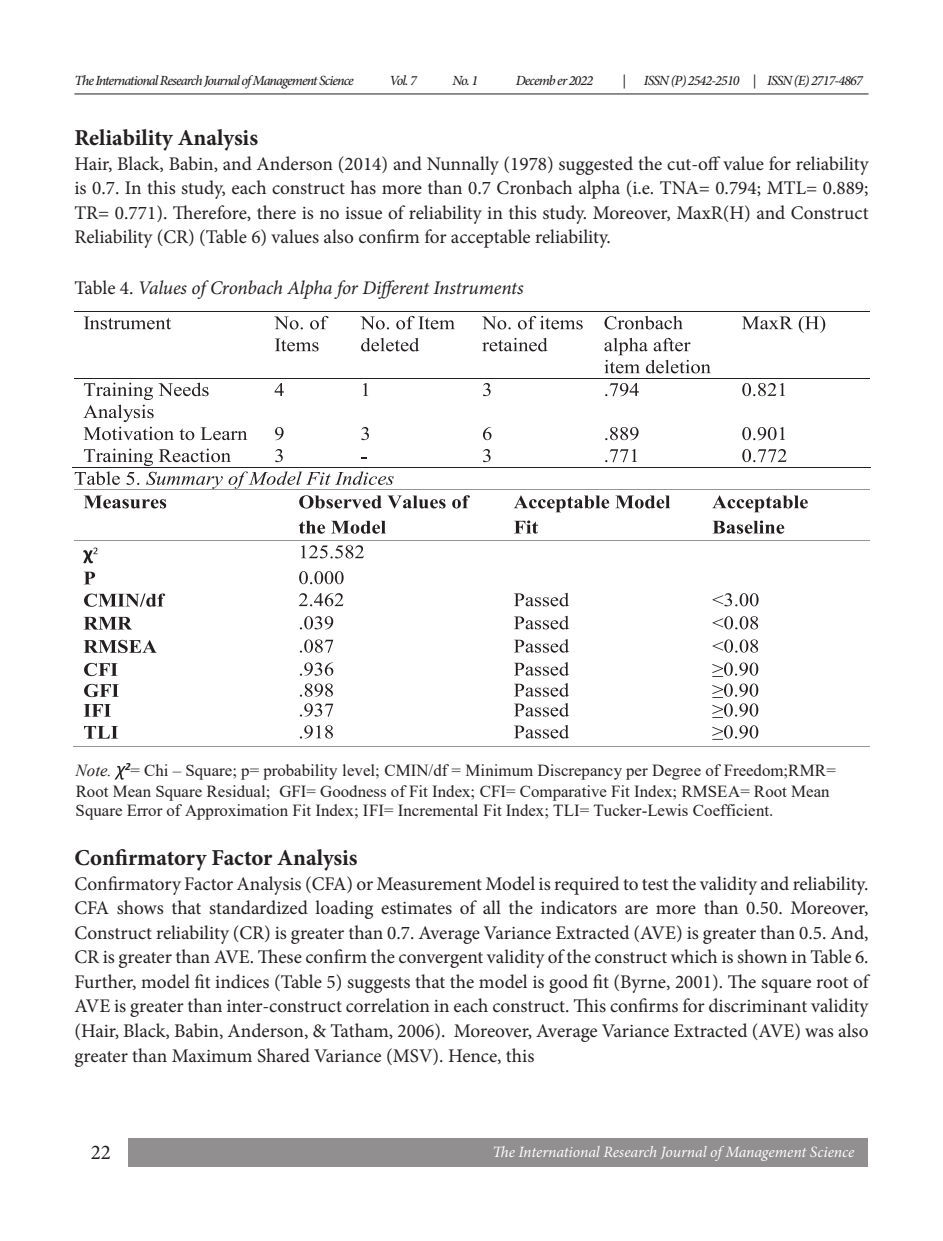
<style>
.page{position:relative;width:943px;height:1241px;background:#fff}
.page>*{position:absolute;margin:0;border:0;box-sizing:border-box;transform-origin:0 0}
.t1{font:700 22.75px "Minion Pro";color:#231f20}
.t2{font:21px "Minion Pro";color:#231f20}
.t3{font:19.25px/24.5px "Minion Pro";color:#231f20;text-align:justify}
.t4{font:italic 19.25px "Minion Pro";letter-spacing:-.01em;color:#231f20}
.t5{font:16.8px/21.2px "Times New Roman";color:#231f20}
.t6{font:italic 15.75px "Minion Pro";letter-spacing:-.005em;color:#fff}
.t7{font:italic 500 14px "Minion Pro";letter-spacing:-.065em;color:#231f20}
.s1{font-style:normal}
.s2{font-style:italic}
</style>
<div class="page">
<div style="left:75px;top:1138px;width:792px;height:28px;background:#918f8f"></div>
<div style="left:75px;top:1138px;width:52px;height:28px;background:#fff"></div>
<hr style="left:74px;top:93px;width:794px;height:1px;background:#231f20">
<svg style="left:115px;top:765px;width:11px;height:14px"></svg>
<svg style="left:84px;top:316px;width:87px;height:13px"></svg>
<svg style="left:274px;top:316px;width:29px;height:13px"></svg>
<svg style="left:310px;top:316px;width:18px;height:13px"></svg>
<svg style="left:275px;top:338px;width:43px;height:13px"></svg>
<svg style="left:360px;top:316px;width:29px;height:13px"></svg>
<svg style="left:396px;top:316px;width:59px;height:13px"></svg>
<svg style="left:361px;top:338px;width:58px;height:13px"></svg>
<svg style="left:482px;top:316px;width:28px;height:13px"></svg>
<svg style="left:518px;top:316px;width:64px;height:13px"></svg>
<svg style="left:482px;top:338px;width:65px;height:13px"></svg>
<svg style="left:604px;top:316px;width:78px;height:13px"></svg>
<svg style="left:604px;top:338px;width:106px;height:35px"></svg>
<svg style="left:742px;top:316px;width:83px;height:17px"></svg>
<hr style="left:74px;top:311px;width:191px;height:1px;background:#231f20">
<hr style="left:266px;top:311px;width:85px;height:1px;background:#231f20">
<hr style="left:352px;top:311px;width:121px;height:1px;background:#231f20">
<hr style="left:473px;top:311px;width:121px;height:1px;background:#231f20">
<hr style="left:595px;top:311px;width:137px;height:1px;background:#231f20">
<hr style="left:733px;top:311px;width:137px;height:1px;background:#231f20">
<svg style="left:274px;top:383px;width:10px;height:13px"></svg>
<svg style="left:363px;top:383px;width:5px;height:13px"></svg>
<svg style="left:483px;top:383px;width:7px;height:13px"></svg>
<svg style="left:605px;top:383px;width:33px;height:13px"></svg>
<svg style="left:742px;top:383px;width:43px;height:13px"></svg>
<hr style="left:74px;top:378px;width:191px;height:1px;background:#231f20">
<hr style="left:266px;top:378px;width:85px;height:1px;background:#231f20">
<hr style="left:352px;top:378px;width:121px;height:1px;background:#231f20">
<hr style="left:473px;top:378px;width:121px;height:1px;background:#231f20">
<hr style="left:595px;top:378px;width:137px;height:1px;background:#231f20">
<hr style="left:733px;top:378px;width:137px;height:1px;background:#231f20">
<svg style="left:83px;top:382px;width:164px;height:58px"></svg>
<svg style="left:275px;top:427px;width:8px;height:13px"></svg>
<svg style="left:361px;top:427px;width:8px;height:13px"></svg>
<svg style="left:483px;top:427px;width:8px;height:13px"></svg>
<svg style="left:605px;top:427px;width:33px;height:13px"></svg>
<svg style="left:742px;top:427px;width:43px;height:13px"></svg>
<svg style="left:483px;top:449px;width:7px;height:13px"></svg>
<svg style="left:605px;top:449px;width:32px;height:13px"></svg>
<svg style="left:742px;top:449px;width:44px;height:13px"></svg>
<hr style="left:73px;top:466px;width:192px;height:1px;background:#231f20">
<hr style="left:351px;top:466px;width:122px;height:1px;background:#231f20">
<hr style="left:472px;top:466px;width:122px;height:1px;background:#231f20">
<hr style="left:594px;top:466px;width:138px;height:1px;background:#231f20">
<hr style="left:732px;top:466px;width:138px;height:1px;background:#231f20">
<svg style="left:452px;top:495px;width:18px;height:13px"></svg>
<svg style="left:299px;top:520px;width:26px;height:13px"></svg>
<svg style="left:331px;top:520px;width:54px;height:13px"></svg>
<svg style="left:513px;top:495px;width:96px;height:17px"></svg>
<svg style="left:615px;top:495px;width:55px;height:13px"></svg>
<svg style="left:514px;top:520px;width:24px;height:13px"></svg>
<svg style="left:712px;top:495px;width:95px;height:17px"></svg>
<svg style="left:712px;top:520px;width:72px;height:13px"></svg>
<hr style="left:74px;top:489px;width:215px;height:1px;background:#939598">
<svg style="left:75px;top:448px;width:370px;height:60px"></svg>
<hr style="left:290px;top:489px;width:214px;height:1px;background:#939598">
<hr style="left:505px;top:489px;width:198px;height:1px;background:#939598">
<hr style="left:703px;top:489px;width:167px;height:1px;background:#939598">
<svg style="left:83px;top:547px;width:15px;height:16px"></svg>
<svg style="left:301px;top:545px;width:63px;height:13px"></svg>
<hr style="left:74px;top:539px;width:215px;height:1px;background:#939598">
<hr style="left:290px;top:539px;width:214px;height:1px;background:#939598">
<hr style="left:505px;top:539px;width:198px;height:1px;background:#939598">
<hr style="left:703px;top:539px;width:167px;height:1px;background:#939598">
<svg style="left:84px;top:571px;width:11px;height:13px"></svg>
<svg style="left:299px;top:571px;width:44px;height:13px"></svg>
<svg style="left:84px;top:593px;width:81px;height:13px"></svg>
<svg style="left:299px;top:593px;width:44px;height:13px"></svg>
<svg style="left:514px;top:592px;width:55px;height:14px"></svg>
<svg style="left:712px;top:593px;width:46px;height:13px"></svg>
<svg style="left:84px;top:616px;width:47px;height:13px"></svg>
<svg style="left:300px;top:616px;width:33px;height:13px"></svg>
<svg style="left:514px;top:615px;width:55px;height:14px"></svg>
<svg style="left:712px;top:616px;width:46px;height:13px"></svg>
<svg style="left:84px;top:639px;width:73px;height:14px"></svg>
<svg style="left:300px;top:639px;width:33px;height:13px"></svg>
<svg style="left:514px;top:639px;width:55px;height:13px"></svg>
<svg style="left:712px;top:639px;width:46px;height:13px"></svg>
<svg style="left:84px;top:662px;width:34px;height:14px"></svg>
<svg style="left:300px;top:662px;width:33px;height:13px"></svg>
<svg style="left:514px;top:662px;width:55px;height:13px"></svg>
<svg style="left:712px;top:662px;width:46px;height:15px"></svg>
<svg style="left:84px;top:683px;width:35px;height:14px"></svg>
<svg style="left:300px;top:683px;width:33px;height:13px"></svg>
<svg style="left:514px;top:683px;width:55px;height:13px"></svg>
<svg style="left:712px;top:683px;width:46px;height:14px"></svg>
<svg style="left:84px;top:704px;width:27px;height:12px"></svg>
<svg style="left:300px;top:703px;width:33px;height:13px"></svg>
<svg style="left:514px;top:703px;width:55px;height:13px"></svg>
<svg style="left:712px;top:703px;width:46px;height:14px"></svg>
<svg style="left:84px;top:726px;width:34px;height:12px"></svg>
<svg style="left:300px;top:725px;width:33px;height:13px"></svg>
<svg style="left:514px;top:725px;width:55px;height:13px"></svg>
<svg style="left:712px;top:725px;width:46px;height:14px"></svg>
<hr style="left:73px;top:746px;width:216px;height:1px;background:#939598">
<hr style="left:289px;top:746px;width:215px;height:1px;background:#939598">
<hr style="left:504px;top:746px;width:199px;height:1px;background:#939598">
<hr style="left:702px;top:746px;width:168px;height:1px;background:#939598">
<p class="t7" style="left:74px;top:70px;width:281px">The International Research Journal of Management Science</p>
<p class="t7" style="left:389px;top:70px;width:29px">Vol. 7</p>
<p class="t7" style="left:452px;top:70px;width:27px">No. 1</p>
<p class="t7" style="left:515px;top:70px;width:79px">Decemb er 2022</p>
<p class="t7" style="left:622px;top:70px;width:5px">|</p>
<p class="t7" style="left:644px;top:70px;width:220px">ISSN (P) 2542-2510 | ISSN (E) 2717-4867</p>
<p class="t1" style="left:74px;top:122px;width:185px">Reliability Analysis</p>
<p class="t3" style="left:74px;top:151px;width:795px">Hair, Black, Babin, and Anderson (2014) and Nunnally (1978) suggested the cut-off value for reliability is 0.7. In this study, each construct has more than 0.7 Cronbach alpha (i.e. TNA= 0.794; MTL= 0.889; TR= 0.771). Therefore, there is no issue of reliability in this study. Moreover, MaxR(H) and Construct Reliability (CR) (Table 6) values also confirm for acceptable reliability.</p>
<p class="t4" style="left:74px;top:275px;width:450px"><span class="s1">Table 4.</span> Values of Cronbach Alpha for Different Instruments</p>
<p class="t5" style="left:76px;top:759px;width:761px"><span class="s2">Note.</span> <sup>2</sup>= Chi – Square; p= probability level; CMIN/df = Minimum Discrepancy per Degree of Freedom;RMR=<br>Root Mean Square Residual; GFI= Goodness of Fit Index; CFI= Comparative Fit Index; RMSEA= Root Mean</p>
<p class="t5" style="left:76px;top:799px;width:699px">Square Error of Approximation Fit Index; IFI= Incremental Fit Index; TLI= Tucker-Lewis Coefficient.</p>
<p class="t1" style="left:74px;top:842px;width:285px">Confirmatory Factor Analysis</p>
<p class="t3" style="left:74px;top:871px;width:795px">Confirmatory Factor Analysis (CFA) or Measurement Model is required to test the validity and reliability.<br>CFA shows that standardized loading estimates of all the indicators are more than 0.50. Moreover, Construct reliability (CR) is greater than 0.7. Average Variance Extracted (AVE) is greater than 0.5. And, CR is greater than AVE. These confirm the convergent validity of the construct which is shown in Table 6.</p>
<p class="t3" style="left:74px;top:969px;width:795px">Further, model fit indices (Table 5) suggests that the model is good fit (Byrne, 2001). The square root of AVE is greater than inter-construct correlation in each construct. This confirms for discriminant validity (Hair, Black, Babin, Anderson, &amp; Tatham, 2006). Moreover, Average Variance Extracted (AVE) was also greater than Maximum Shared Variance (MSV). Hence, this</p>
<p class="t2" style="left:91px;top:1138px;width:22px">22</p>
<p class="t6" style="left:492px;top:1141px;width:363px">The International Research Journal of Management Science</p>
</div>
